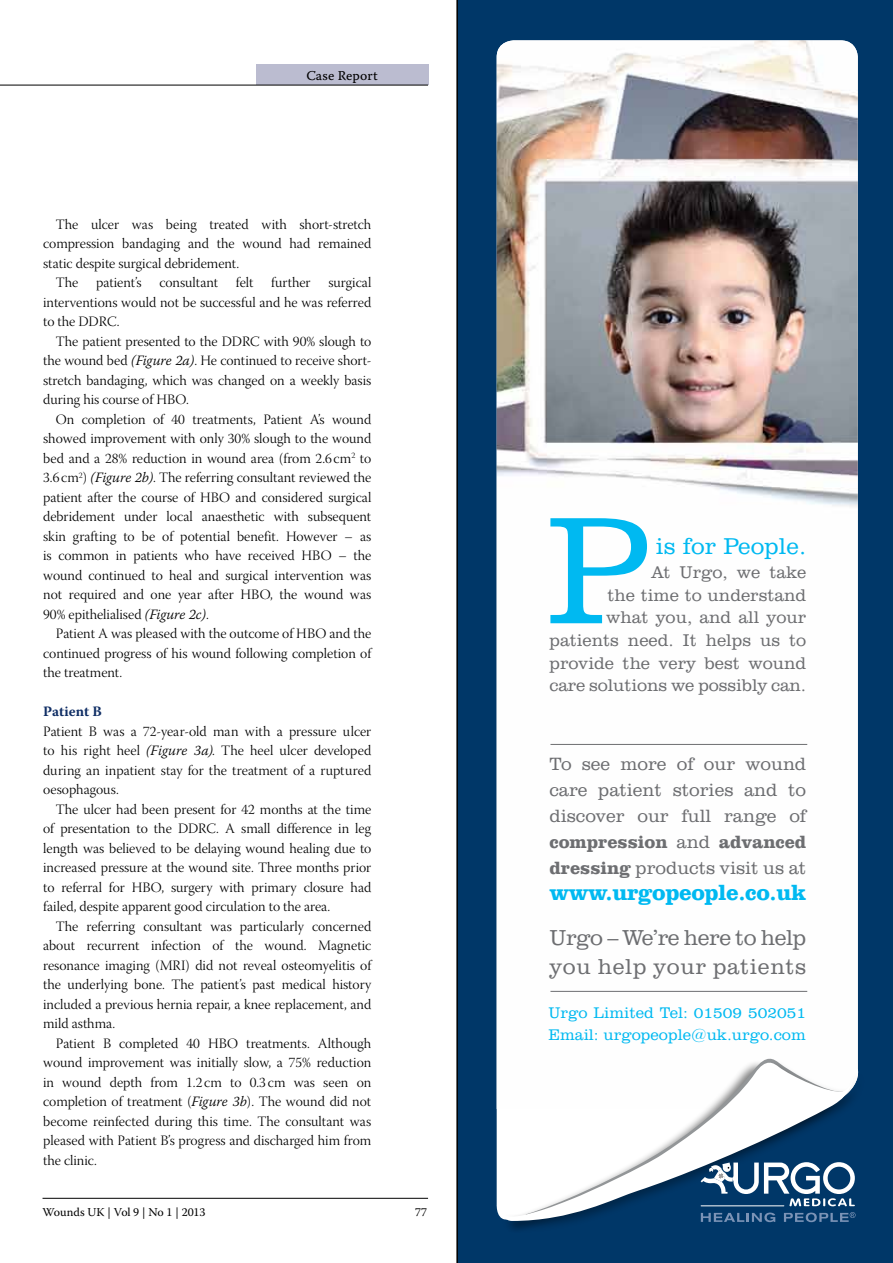
<style>
.page{position:relative;width:893px;height:1263px;background:#fff}
.page>*{position:absolute;margin:0;border:0;box-sizing:border-box;transform-origin:0 0}
.t1{font:300 156.6px "Clarendon BT";color:#00b9f1}
.t2{font:300 23.55px "Clarendon BT";letter-spacing:.005em;color:#00b9f1}
.t3{font:700 22.65px "Clarendon BT";letter-spacing:-.01em;color:#00b9f1}
.t4{font:300 22.2px/29.5px "Clarendon BT";letter-spacing:.03em;color:#6d6e71}
.t5{font:300 18.3px/26.1px "Clarendon BT";color:#6d6e71;text-align:justify}
.t6{font:300 17.4px/22.6px "Clarendon BT";color:#6d6e71;text-align:right}
.t7{font:300 15.75px/22px "Clarendon BT";color:#00b9f1}
.t8{font:14.25px/19.5px "Warnock Pro Light Subh";color:#000;text-align:justify}
.t9{font:700 14.25px "Warnock Pro";color:#102e65}
.t10{font:13.5px "Warnock Pro Capt";letter-spacing:.01em;color:#000}
.t11{font:12px "Warnock Pro";letter-spacing:-.005em;color:#000}
.s1{font-family:"Warnock Pro";font-weight:300;font-style:italic}
.s2{font-weight:700}
</style>
<div class="page">
<svg style="left:456px;top:0;width:437px;height:1263px"></svg>
<hr style="left:43px;top:1198px;width:385px;height:1px;background:#000">
<div style="left:256px;top:64px;width:172px;height:21px;background:#bbbcd0"></div>
<hr style="left:0;top:85px;width:428px;height:1px;background:#000">
<p class="t10" style="left:306px;top:67px;width:73px">Case Report</p>
<p class="t8" style="left:43px;top:216px;width:330px;text-indent:13px">The ulcer was being treated with short-stretch compression bandaging and the wound had remained static despite surgical debridement.</p>
<p class="t8" style="left:43px;top:274px;width:330px;text-indent:13px">The patient’s consultant felt further surgical interventions would not be successful and he was referred to the DDRC.</p>
<p class="t8" style="left:43px;top:333px;width:330px;text-indent:13px">The patient presented to the DDRC with 90% slough to the wound bed <span class="s1">(Figure 2a)</span>. He continued to receive short&shy;stretch bandaging, which was changed on a weekly basis during his course of HBO.</p>
<p class="t8" style="left:43px;top:411px;width:330px;text-indent:13px">On completion of 40 treatments, Patient A’s wound showed improvement with only 30% slough to the wound bed and a 28% reduction in wound area (from 2.6 cm<sup>2</sup> to 3.6 cm<sup>2</sup>) <span class="s1">(Figure 2b)</span>. The referring consultant reviewed the patient after the course of HBO and considered surgical debridement under local anaesthetic with subsequent skin grafting to be of potential benefit. However – as is common in patients who have received HBO – the wound continued to heal and surgical intervention was not required and one year after HBO, the wound was 90% epithelialised <span class="s1">(Figure 2c)</span>.</p>
<p class="t8" style="left:43px;top:625px;width:330px;text-indent:13px">Patient A was pleased with the outcome of HBO and the continued progress of his wound following completion of the treatment.</p>
<p class="t9" style="left:43px;top:703px;width:60px">Patient B</p>
<p class="t8" style="left:43px;top:723px;width:330px">Patient B was a 72-year-old man with a pressure ulcer to his right heel <span class="s1">(Figure 3a)</span>. The heel ulcer developed during an inpatient stay for the treatment of a ruptured oesophagous.</p>
<p class="t8" style="left:43px;top:801px;width:330px;text-indent:13px">The ulcer had been present for 42 months at the time of presentation to the DDRC. A small difference in leg length was believed to be delaying wound healing due to increased pressure at the wound site. Three months prior to referral for HBO, surgery with primary closure had failed, despite apparent good circulation to the area.</p>
<p class="t8" style="left:43px;top:918px;width:330px;text-indent:13px">The referring consultant was particularly concerned about recurrent infection of the wound. Magnetic resonance imaging (MRI) did not reveal osteomyelitis of the underlying bone. The patient’s past medical history included a previous hernia repair, a knee replacement, and mild asthma.</p>
<p class="t8" style="left:43px;top:1035px;width:330px;text-indent:13px">Patient B completed 40 HBO treatments. Although wound improvement was initially slow, a 75% reduction in wound depth from 1.2 cm to 0.3 cm was seen on completion of treatment (<span class="s1">Figure 3b</span>). The wound did not become reinfected during this time. The consultant was pleased with Patient B’s progress and discharged him from the clinic.</p>
<p class="t11" style="left:43px;top:1204px;width:164px">Wounds UK | Vol 9 | No 1 | 2013</p>
<p class="t11" style="left:415px;top:1204px;width:14px">77</p>
<h1 class="t1" style="left:546px;top:475px;width:108px">P</h1>
<h2 class="t2" style="left:656px;top:531px;width:152px">is for People.</h2>
<p class="t6" style="left:549px;top:561px;width:258px">At Urgo, we take<br>the time to understand<br>what you, and all your patients need. It helps us to provide the very best wound care solutions we possibly can.</p>
<p class="t5" style="left:549px;top:750px;width:258px">To see more of our wound care patient stories and to discover our full range of <span class="s2">compression</span> and <span class="s2">advanced dressing</span> products visit us at</p>
<h3 class="t3" style="left:549px;top:879px;width:258px">www.urgopeople.co.uk</h3>
<h3 class="t4" style="left:549px;top:922px;width:258px">Urgo – We’re here to help you help your patients</h3>
<p class="t7" style="left:548px;top:1002px;width:259px">Urgo Limited Tel: 01509 502051<br>Email: urgopeople@uk.urgo.com</p>
</div>
